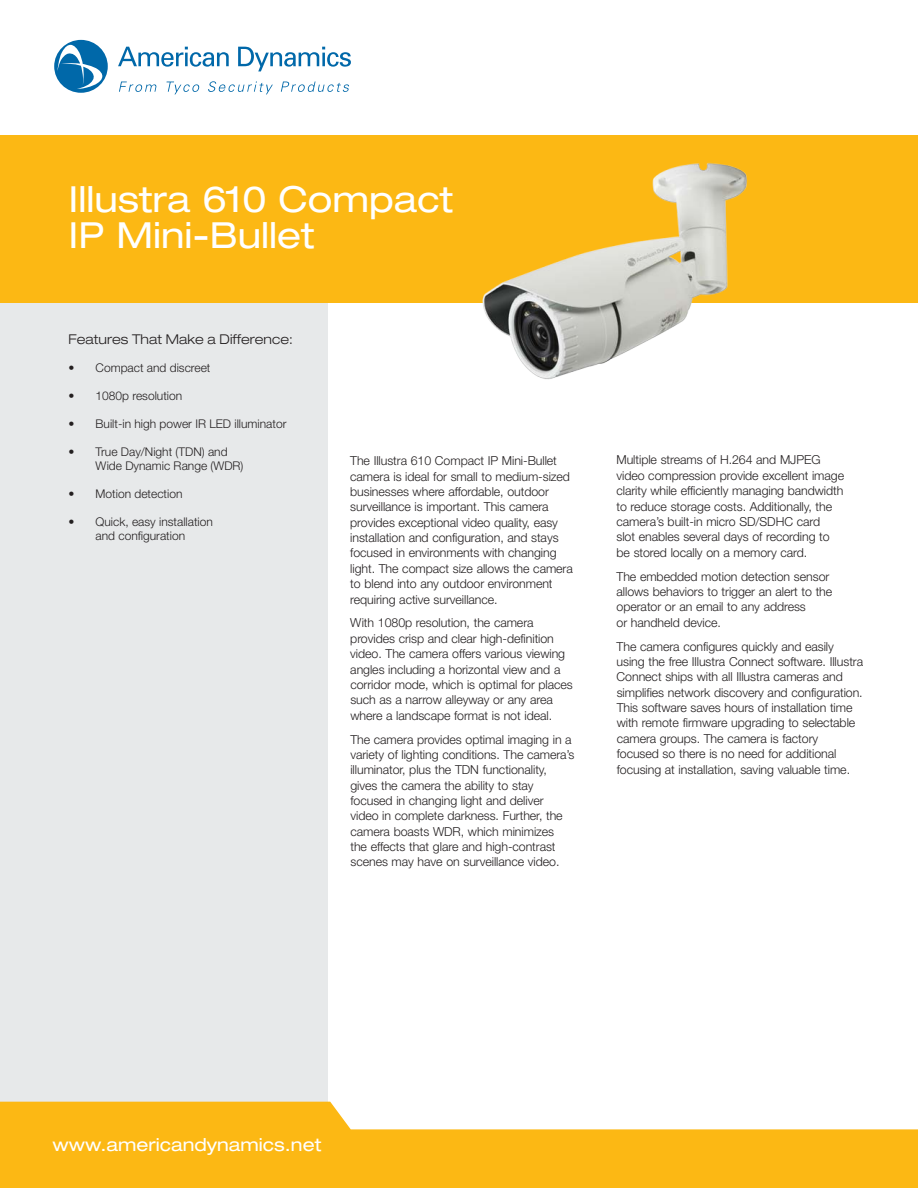
<style>
.page{position:relative;width:918px;height:1188px;background:#fff}
.page>*{position:absolute;margin:0;border:0;box-sizing:border-box;transform-origin:0 0}
.t1{font:expanded 36px/36px "Helvetica Neue LT Pro";color:#fff}
.t2{font:expanded 18px "Helvetica Neue LT Pro";color:#fff}
.t3{font:300 expanded 13.5px "Helvetica Neue LT Pro";color:#231f20}
.t4{font:300 12.3px/15.3px "Helvetica Neue LT Pro";letter-spacing:-.005em;color:#231f20}
.t5{font:300 12px/14.4px "Helvetica Neue LT Pro";color:#231f20}
</style>
<div class="page">
<div style="left:0;top:162px;width:328px;height:1026px;background:#e7e9ea"></div>
<div style="left:0;top:135px;width:918px;height:167px;background:#fcb814"></div>
<svg style="left:0;top:1102px;width:918px;height:86px;fill:#fcb814"></svg>
<svg style="left:118px;top:47px;width:111px;height:20px"></svg>
<svg style="left:238px;top:47px;width:113px;height:24px"></svg>
<svg style="left:54px;top:40px;width:54px;height:53px"></svg>
<svg style="left:119px;top:82px;width:38px;height:10px"></svg>
<svg style="left:166px;top:82px;width:33px;height:12px"></svg>
<svg style="left:208px;top:81px;width:65px;height:13px"></svg>
<svg style="left:281px;top:81px;width:68px;height:11px"></svg>
<img style="left:434px;top:162px;width:364px;height:217px">
<h1 class="t1" style="left:68px;top:181px;width:386px">Illustra 610 Compact<br>IP Mini-Bullet</h1>
<p class="t3" style="left:69px;top:331px;width:226px">Features That Make a Difference:</p>
<p class="t5" style="left:69px;top:360px;width:143px">• Compact and discreet</p>
<p class="t5" style="left:69px;top:388px;width:115px">• 1080p resolution</p>
<p class="t5" style="left:69px;top:416px;width:219px">• Built-in high power IR LED illuminator</p>
<p class="t5" style="left:96px;top:444px;width:149px;text-indent:-27px">• True Day/Night (TDN) and<br>Wide Dynamic Range (WDR)</p>
<p class="t5" style="left:69px;top:486px;width:115px">• Motion detection</p>
<p class="t5" style="left:69px;top:514px;width:146px;text-align:center">• Quick, easy installation and configuration</p>
<p class="t4" style="left:350px;top:453px;width:224px">The Illustra 610 Compact IP Mini-Bullet camera is ideal for small to medium-sized businesses where affordable, outdoor surveillance is important. This camera provides exceptional video quality, easy installation and configuration, and stays focused in environments with changing light. The compact size allows the camera to blend into any outdoor environment requiring active surveillance.</p>
<p class="t4" style="left:350px;top:615px;width:224px">With 1080p resolution, the camera provides crisp and clear high-definition video. The camera offers various viewing angles including a horizontal view and a corridor mode, which is optimal for places such as a narrow alleyway or any area where a landscape format is not ideal.</p>
<p class="t4" style="left:350px;top:731px;width:226px">The camera provides optimal imaging in a variety of lighting conditions. The camera’s illuminator, plus the TDN functionality, gives the camera the ability to stay focused in changing light and deliver video in complete darkness. Further, the camera boasts WDR, which minimizes<br>the effects that glare and high-contrast scenes may have on surveillance video.</p>
<p class="t4" style="left:616px;top:452px;width:229px">Multiple streams of H.264 and MJPEG video compression provide excellent image clarity while efficiently managing bandwidth to reduce storage costs. Additionally, the camera’s built-in micro SD/SDHC card<br>slot enables several days of recording to be stored locally on a memory card.</p>
<p class="t4" style="left:617px;top:568px;width:217px">The embedded motion detection sensor allows behaviors to trigger an alert to the operator or an email to any address<br>or handheld device.</p>
<p class="t4" style="left:617px;top:638px;width:248px">The camera configures quickly and easily using the free Illustra Connect software. Illustra Connect ships with all Illustra cameras and simplifies network discovery and configuration.<br>This software saves hours of installation time with remote firmware upgrading to selectable camera groups. The camera is factory focused so there is no need for additional focusing at installation, saving valuable time.</p>
<h2 class="t2" style="left:53px;top:1134px;width:270px">www.americandynamics.net</h2>
</div>
